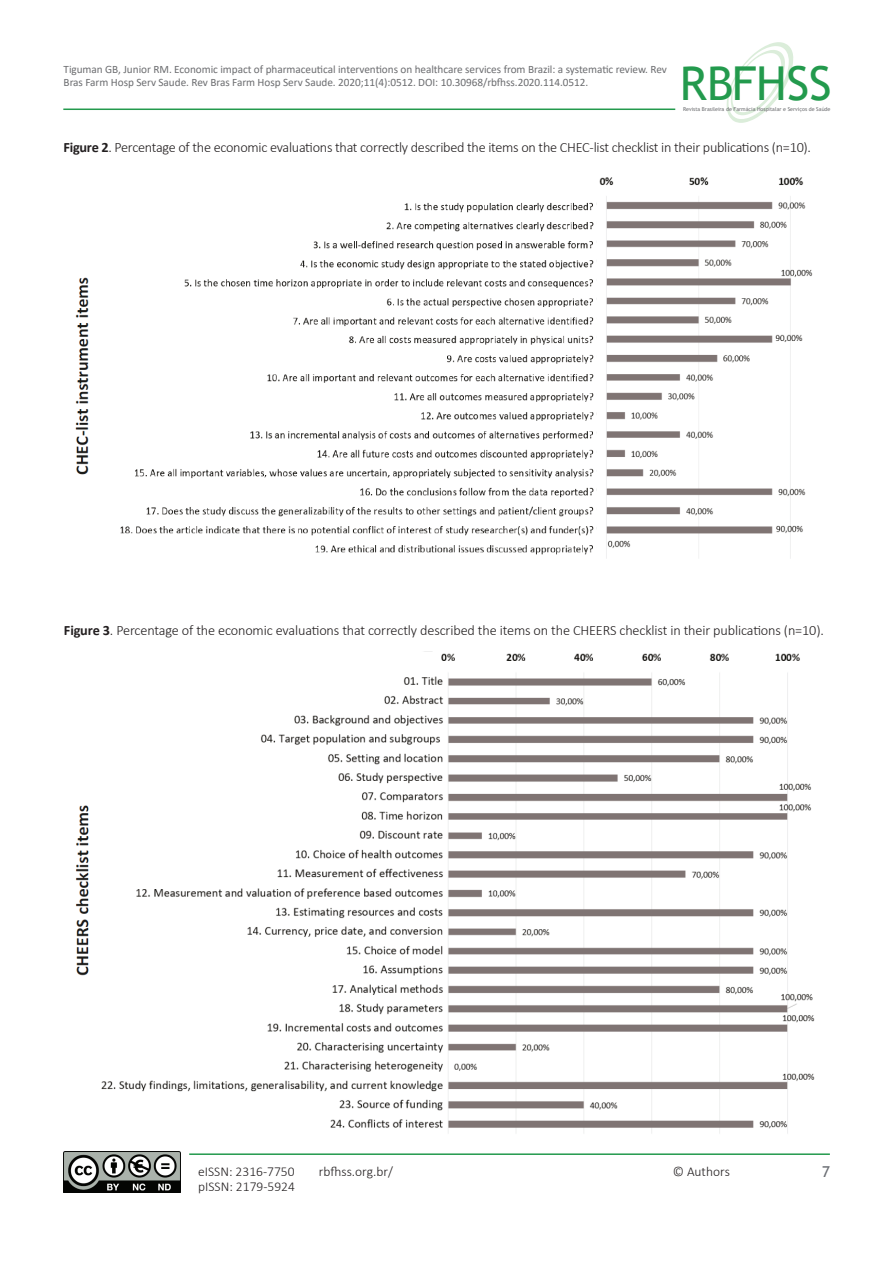
<style>
.page{position:relative;width:893px;height:1263px;background:#fff}
.page>*{position:absolute;margin:0;border:0;box-sizing:border-box;transform-origin:0 0}
.t1{font:46.8px "Trebuchet MS";color:#239a4d}
.t2{font:15px "Trebuchet MS";color:#6a6d73}
.t3{font:300 14.25px "Calibri";letter-spacing:-.02em;color:#231f20}
.t4{font:300 13.5px "Calibri";color:#231f20}
.t5{font:11.25px/12.8px "Calibri";letter-spacing:-.005em;color:#6c6d70}
.t6{font:5.4px "Trebuchet MS";color:#6c6d70}
.s1{font-weight:700}
</style>
<div class="page">
<hr style="left:63px;top:109px;width:612px;height:1px;background:#239a4d">
<svg style="left:727px;top:42px;width:66px;height:81px"></svg>
<img style="left:64px;top:1152px;width:117px;height:41px">
<hr style="left:189px;top:1153px;width:641px;height:2px;background:#239a4d">
<img style="left:75px;top:651px;width:740px;height:483px">
<div style="left:410px;top:652px;width:26px;height:15px;background:#fff"></div>
<img style="left:75px;top:177px;width:738px;height:381px">
<p class="t5" style="left:64px;top:63px;width:605px">Tiguman GB, Junior RM. Economic impact of pharmaceutical interventions on healthcare services from Brazil: a systematic review. Rev<br>Bras Farm Hosp Serv Saude. Rev Bras Farm Hosp Serv Saude. 2020;11(4):0512. DOI: 10.30968/rbfhss.2020.114.0512.</p>
<h1 class="t1" style="left:680px;top:54px;width:153px">RBFHSS</h1>
<p class="t6" style="left:683px;top:106px;width:149px">Revista Brasileira de Farmácia Hospitalar e Serviços de Saúde</p>
<p class="t3" style="left:64px;top:138px;width:749px"><span class="s1">Figure 2</span>. Percentage of the economic evaluations that correctly described the items on the CHEC-list checklist in their publications (n=10).</p>
<p class="t3" style="left:64px;top:622px;width:761px"><span class="s1">Figure 3</span>. Percentage of the economic evaluations that correctly described the items on the CHEERS checklist in their publications (n=10).</p>
<p class="t4" style="left:198px;top:1163px;width:98px">eISSN: 2316-7750</p>
<p class="t4" style="left:319px;top:1163px;width:75px">rbfhss.org.br/</p>
<p class="t2" style="left:822px;top:1162px;width:9px">7</p>
<p class="t4" style="left:673px;top:1163px;width:59px">© Authors</p>
<p class="t4" style="left:198px;top:1178px;width:98px">pISSN: 2179-5924</p>
</div>
